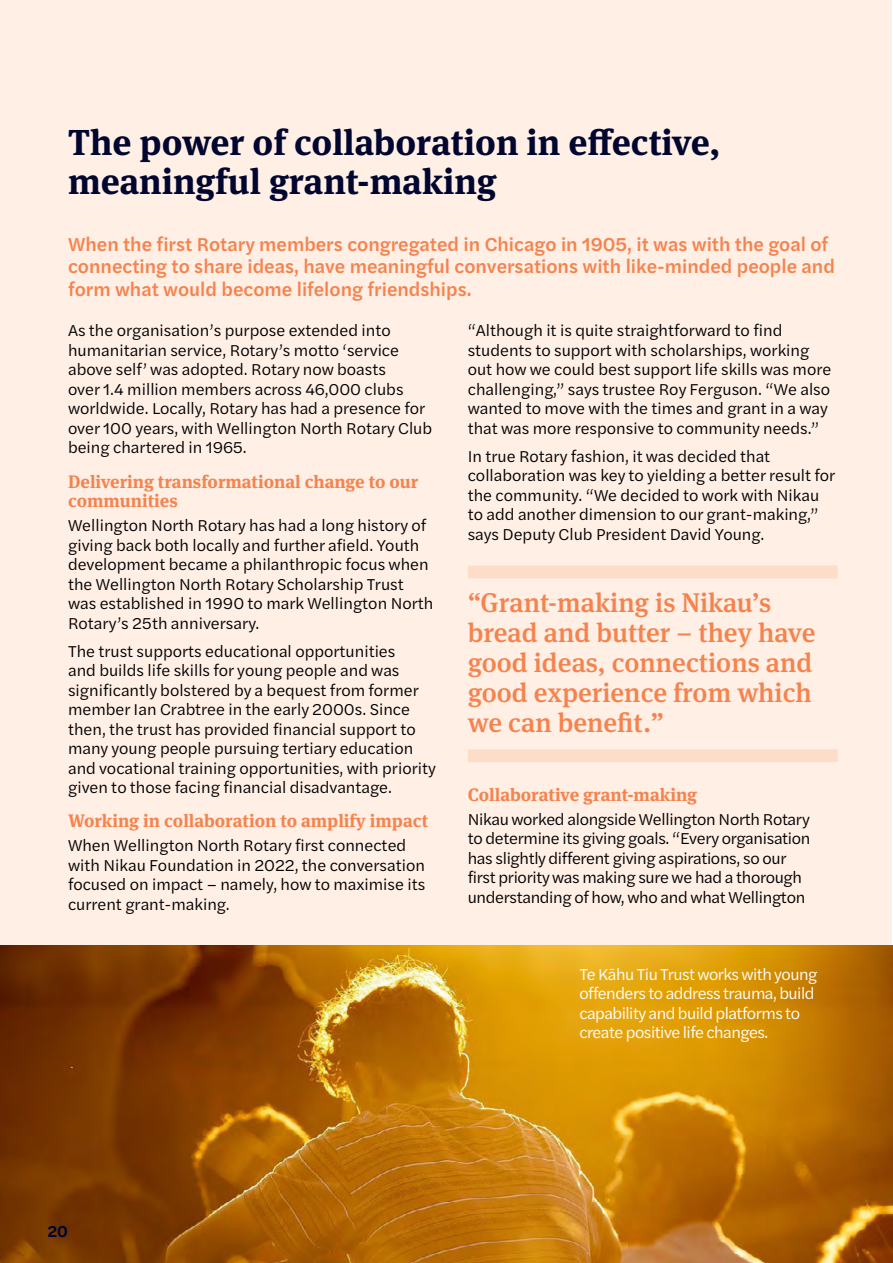
<style>
.page{position:relative;width:893px;height:1263px;background:#fff}
.page>*{position:absolute;margin:0;border:0;box-sizing:border-box;transform-origin:0 0}
.t1{font:700 36px/39px "Meta Serif Pro";color:#00062f}
.t2{font:500 27px/30px "Meta Serif Pro";color:#f5834e}
.t3{font:500 19.5px/22.5px "Halyard Text";color:#f5834e}
.t4{font:700 18px/19.5px "Meta Serif Pro";color:#f5834e}
.t5{font:16.5px/19.5px "Halyard Text";color:#000}
.t6{font:16.5px/19.5px "Halyard Text";letter-spacing:-.02em;color:#000}
.t7{font:16.5px/19.5px "Halyard Text";letter-spacing:-.03em;color:#fff}
.t8{font:600 16.5px "Halyard Text";color:#00062f}
</style>
<div class="page">
<div style="left:0;top:0;width:891px;height:1263px;background:#ffefe5"></div>
<div style="left:468px;top:566px;width:370px;height:12px;background:#fddcc8"></div>
<div style="left:468px;top:749px;width:370px;height:13px;background:#fddcc8"></div>
<img style="left:0;top:945px;width:893px;height:318px">
<h1 class="t1" style="left:68px;top:120px;width:654px">The power of collaboration in effective, meaningful grant-making</h1>
<p class="t3" style="left:68px;top:232px;width:768px">When the first Rotary members congregated in Chicago in 1905, it was with the goal of connecting to share ideas, have meaningful conversations with like-minded people and form what would become lifelong friendships.</p>
<p class="t5" style="left:68px;top:320px;width:366px">As the organisation’s purpose extended into humanitarian service, Rotary’s motto ‘service above self’ was adopted. Rotary now boasts<br>over 1.4 million members across 46,000 clubs worldwide. Locally, Rotary has had a presence for over 100 years, with Wellington North Rotary Club being chartered in 1965.</p>
<p class="t4" style="left:68px;top:470px;width:352px">Delivering transformational change to our communities</p>
<p class="t5" style="left:68px;top:515px;width:367px">Wellington North Rotary has had a long history of giving back both locally and further afield. Youth development became a philanthropic focus when the Wellington North Rotary Scholarship Trust was established in 1990 to mark Wellington North Rotary’s 25th anniversary.</p>
<p class="t5" style="left:68px;top:640px;width:369px">The trust supports educational opportunities<br>and builds life skills for young people and was significantly bolstered by a bequest from former member Ian Crabtree in the early 2000s. Since then, the trust has provided financial support to many young people pursuing tertiary education and vocational training opportunities, with priority given to those facing financial disadvantage.</p>
<p class="t4" style="left:68px;top:810px;width:362px">Working in collaboration to amplify impact</p>
<p class="t5" style="left:68px;top:835px;width:359px">When Wellington North Rotary first connected with Nikau Foundation in 2022, the conversation focused on impact – namely, how to maximise its current grant-making.</p>
<p class="t5" style="left:468px;top:320px;width:365px">“Although it is quite straightforward to find students to support with scholarships, working out how we could best support life skills was more challenging,” says trustee Roy Ferguson. “We also wanted to move with the times and grant in a way that was more responsive to community needs.”</p>
<p class="t5" style="left:468px;top:446px;width:369px">In true Rotary fashion, it was decided that collaboration was key to yielding a better result for the community. “We decided to work with Nikau to add another dimension to our grant-making,” says Deputy Club President David Young.</p>
<h2 class="t2" style="left:468px;top:586px;width:349px">“Grant-making is Nikau’s bread and butter – they have good ideas, connections and good experience from which we can benefit.”</h2>
<p class="t4" style="left:468px;top:783px;width:231px">Collaborative grant-making</p>
<p class="t6" style="left:468px;top:808px;width:344px">Nikau worked alongside Wellington North Rotary to determine its giving goals. “Every organisation has slightly different giving aspirations, so our first priority was making sure we had a thorough understanding of how, who and what Wellington</p>
<p class="t8" style="left:48px;top:1219px;width:22px">20</p>
<p class="t7" style="left:579px;top:964px;width:239px">Te Kāhu Tiu Trust works with young offenders to address trauma, build capability and build platforms to create positive life changes.</p>
</div>
